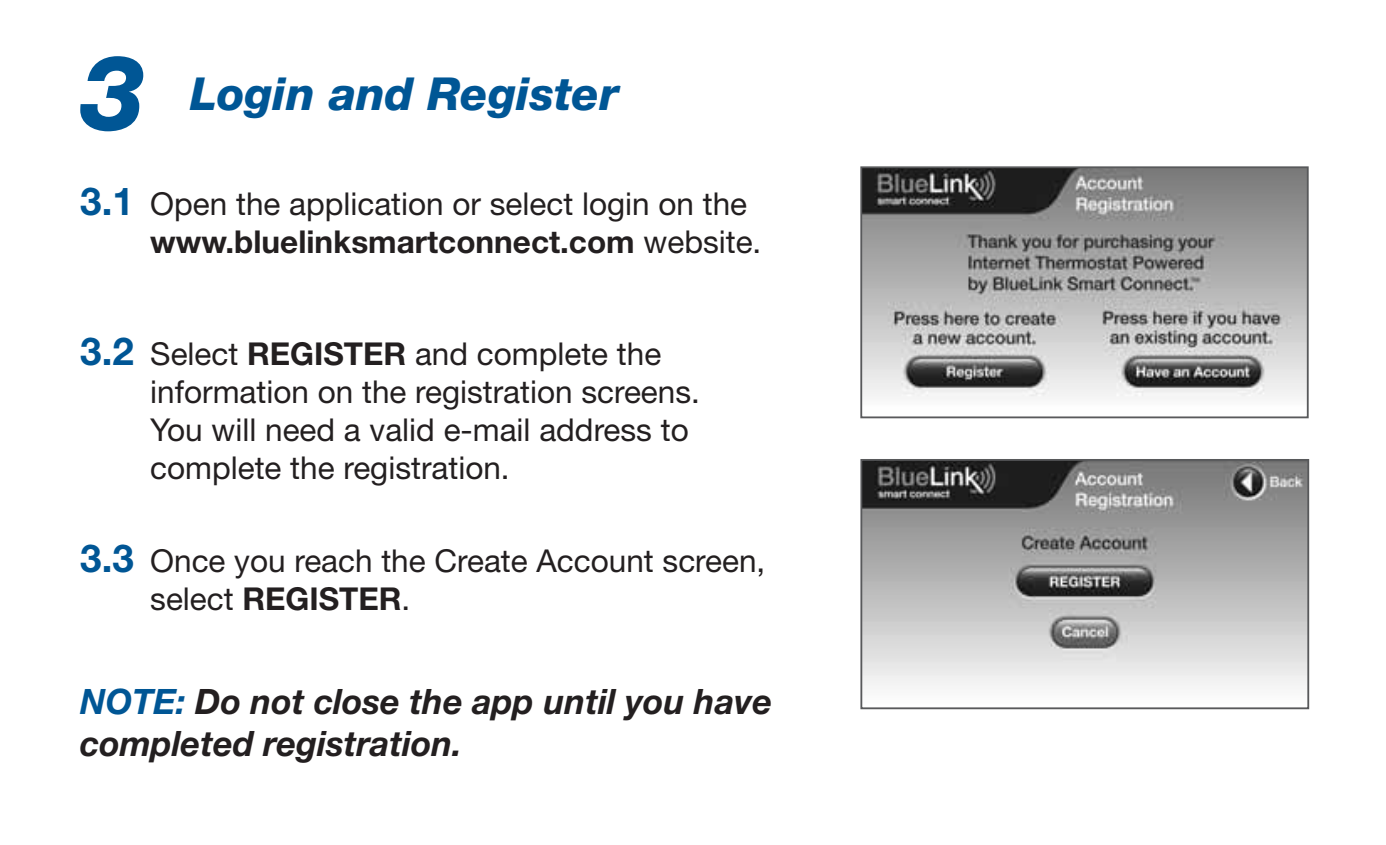
<style>
.page{position:relative;width:1386px;height:845px;background:#fff}
.page>*{position:absolute;margin:0;border:0;box-sizing:border-box;transform-origin:0 0}
.t1{font:italic 800 105px "Helvetica Neue LT Std";color:#005695}
.t2{font:italic 800 45.5px "Helvetica Neue LT Std";color:#005695}
.t3{font:italic 700 35px/42px "Helvetica Neue LT Std";color:#231f20}
.t4{font:31.5px/37.8px "Helvetica Neue LT Std";color:#231f20}
.s1{font-weight:700;font-size:38.5px;color:#005695}
.s2{font-weight:700}
.s3{color:#005695}
</style>
<div class="page">
<img style="left:863px;top:462px;width:443px;height:224px">
<div style="left:860px;top:459px;width:449px;height:250px;border:2px solid #58595b"></div>
<img style="left:863px;top:169px;width:443px;height:228px">
<div style="left:860px;top:166px;width:449px;height:252px;border:2px solid #58595b"></div>
<p class="t1" style="left:80px;top:30px;width:68px">3</p>
<p class="t2" style="left:190px;top:66px;width:430px">Login and Register</p>
<p class="t4" style="left:150px;top:184px;width:613px;text-indent:-70px"><span class="s1">3.1</span> Open the application or select login on the <span class="s2">www.bluelinksmartconnect.com</span> website.</p>
<p class="t4" style="left:150px;top:334px;width:551px;text-indent:-70px"><span class="s1">3.2</span> Select <span class="s2">REGISTER</span> and complete the information on the registration screens.<br>You will need a valid e-mail address to complete the registration.</p>
<p class="t4" style="left:150px;top:541px;width:617px;text-indent:-70px"><span class="s1">3.3</span> Once you reach the Create Account screen, select <span class="s2">REGISTER</span>.</p>
<p class="t3" style="left:80px;top:679px;width:693px"><span class="s3">NOTE:</span> Do not close the app until you have completed registration.</p>
</div>
